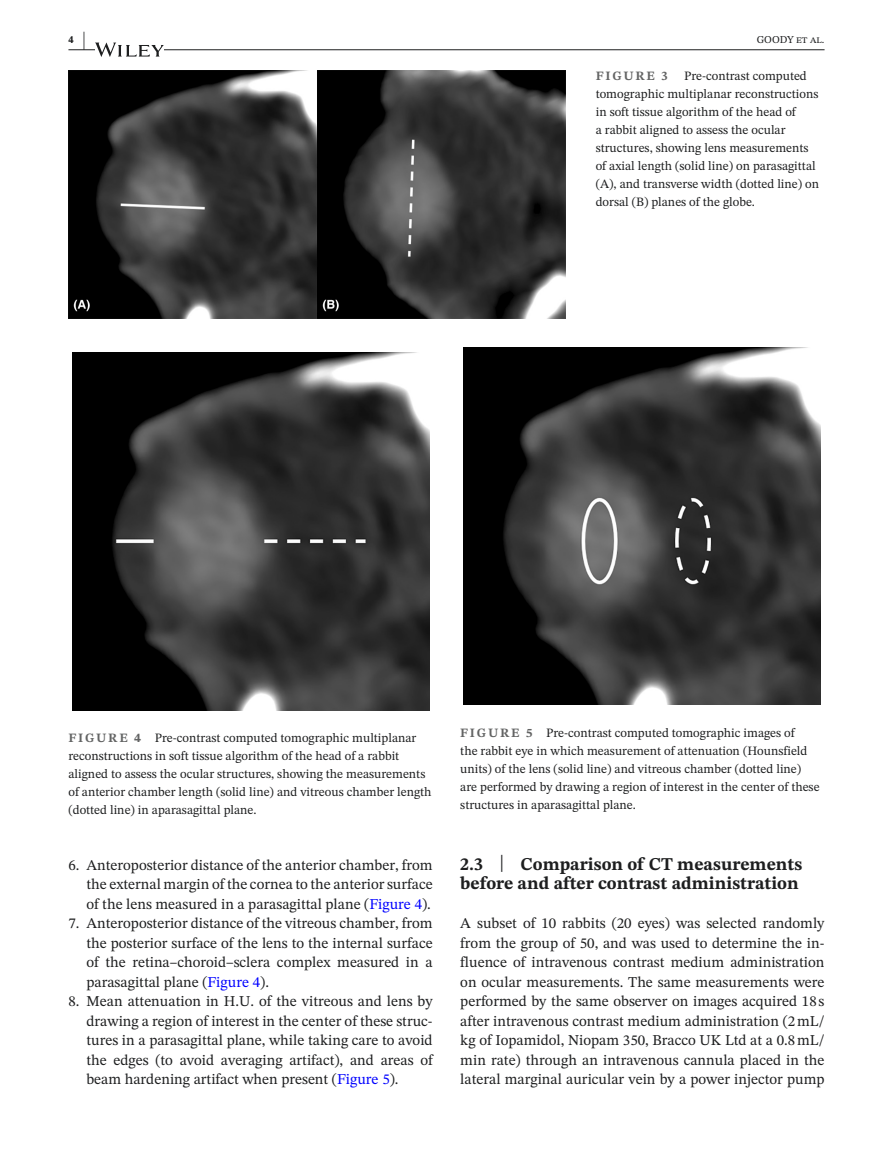
<style>
.page{position:relative;width:893px;height:1174px;background:#fff}
.page>*{position:absolute;margin:0;border:0;box-sizing:border-box;transform-origin:0 0}
.t1{font:700 18px/19.5px "STIX Two Text";color:#1d1e1f}
.t2{font:15px/19.5px "STIX Two Text";color:#1d1e1f;text-align:justify}
.t3{font:12.75px/18px "STIX Two Text";color:#1d1e1f}
.t4{font:700 12.75px "STIX Two Text";letter-spacing:.14em;color:#636464}
.t5{font:10.5px "STIX Two Text 2";color:#1d1e1f}
.t6{font:700 10.5px "STIX Two Text";color:#1d1e1f}
.s1{font-size:21px}
.s2{font-weight:700;color:#636464}
.s3{color:#00f}
.s4{font-weight:400;font-size:23.7px}
</style>
<div class="page">
<hr style="left:68px;top:49px;width:756px;height:1px;background:#1d1e1f">
<svg style="left:95px;top:43px;width:69px;height:14px"></svg>
<img style="left:68px;top:70px;width:498px;height:249px">
<img style="left:72px;top:353px;width:357px;height:357px">
<img style="left:464px;top:348px;width:357px;height:357px">
<p class="t6" style="left:68px;top:32px;width:18px">4 <span class="s1">|</span></p>
<p class="t5" style="left:757px;top:32px;width:69px">GOODY et al.</p>
<p class="t3" style="left:596px;top:66px;width:225px;text-indent:88px">Pre-contrast computed tomographic multiplanar reconstructions in soft tissue algorithm of the head of<br>a rabbit aligned to assess the ocular structures, showing lens measurements of axial length (solid line) on parasagittal (A), and transverse width (dotted line) on dorsal (B) planes of the globe.</p>
<p class="t4" style="left:596px;top:66px;width:74px">FIGURE 3</p>
<p class="t3" style="left:68px;top:729px;width:365px"><span class="s2">FIGURE 4</span> Pre-contrast computed tomographic multiplanar reconstructions in soft tissue algorithm of the head of a rabbit aligned to assess the ocular structures, showing the measurements of anterior chamber length (solid line) and vitreous chamber length (dotted line) in aparasagittal plane.</p>
<p class="t3" style="left:460px;top:724px;width:361px"><span class="s2">FIGURE 5</span> Pre-contrast computed tomographic images of<br>the rabbit eye in which measurement of attenuation (Hounsfield units) of the lens (solid line) and vitreous chamber (dotted line) are performed by drawing a region of interest in the center of these structures in aparasagittal plane.</p>
<p class="t2" style="left:86px;top:855px;width:348px;text-indent:-18px">6. Anteroposterior distance of the anterior chamber, from the external margin of the cornea to the anterior surface of the lens measured in a parasagittal plane (<span class="s3">Figure 4</span>).</p>
<p class="t2" style="left:86px;top:913px;width:348px;text-indent:-18px">7. Anteroposterior distance of the vitreous chamber, from the posterior surface of the lens to the internal surface of the retina–choroid–sclera complex measured in a parasagittal plane (<span class="s3">Figure 4</span>).</p>
<p class="t2" style="left:86px;top:991px;width:348px;text-indent:-18px">8. Mean attenuation in H.U. of the vitreous and lens by drawing a region of interest in the center of these struc&shy;tures in a parasagittal plane, while taking care to avoid the edges (to avoid averaging artifact), and areas of beam hardening artifact when present (<span class="s3">Figure 5</span>).</p>
<p class="t1" style="left:460px;top:854px;width:344px">2.3 <span class="s4">|</span> Comparison of CT measurements before and after contrast administration</p>
<p class="t2" style="left:460px;top:913px;width:366px">A subset of 10 rabbits (20 eyes) was selected randomly from the group of 50, and was used to determine the in&shy;fluence of intravenous contrast medium administration on ocular measurements. The same measurements were performed by the same observer on images acquired 18s after intravenous contrast medium administration (2mL/ kg of Iopamidol, Niopam 350, Bracco UK Ltd at a 0.8mL/ min rate) through an intravenous cannula placed in the lateral marginal auricular vein by a power injector pump</p>
</div>
